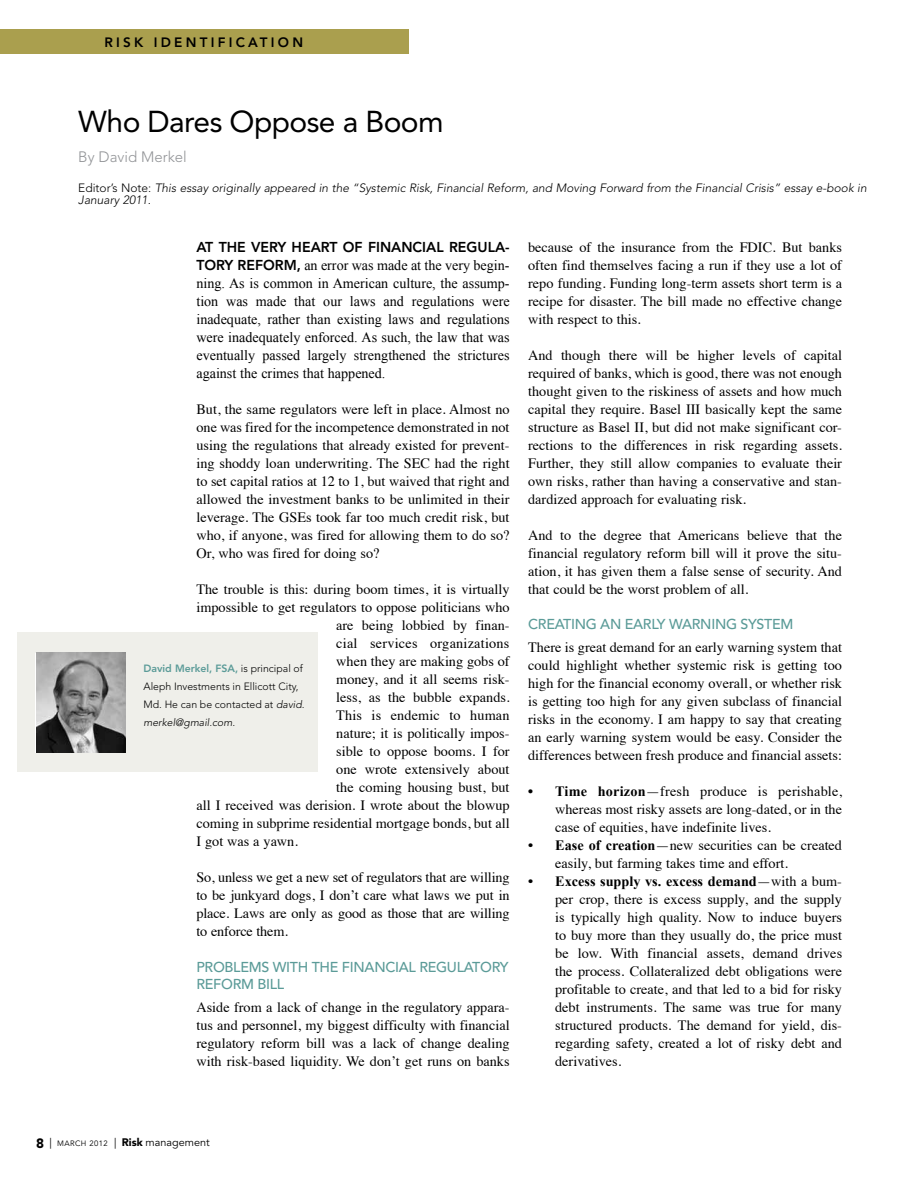
<style>
.page{position:relative;width:918px;height:1188px;background:#fff}
.page>*{position:absolute;margin:0;border:0;box-sizing:border-box;transform-origin:0 0}
.t1{font:30px "Avenir";letter-spacing:-.02em;color:#000}
.t2{font:300 15px "Avenir";color:#939598}
.t3{font:14.25px/18px "Times";color:#000;text-align:justify}
.t4{font:14.25px/18px "Times New Roman";color:#000;text-align:justify}
.t5{font:500 14.25px/17.2px "Avenir";letter-spacing:-.02em;color:#5b9b98}
.t6{font:700 14.25px "Times New Roman";color:#000}
.t7{font:800 14.25px "Avenir";color:#000}
.t8{font:800 13.5px "Avenir";color:#000}
.t9{font:italic 300 12px/12px "Avenir";color:#000}
.t10{font:10.8px "Avenir";color:#000}
.t11{font:300 10.5px/18px "Avenir";color:#000}
.t12{font:800 10.5px "Avenir";color:#5b9b98}
.s1{font-style:normal}
.s2{font-family:"Avenir";font-weight:800}
.s3{font-family:"Times New Roman";font-weight:700}
.s4{font-family:"Times";font-weight:400}
.s5{font-weight:800;color:#5b9b98}
.s6{font-style:italic}
.s7{font-weight:900;font-size:13.5px}
.s8{font-size:7.8px}
.s9{font-weight:900}
</style>
<div class="page">
<div style="left:17px;top:633px;width:300px;height:139px;background:#efefea"></div>
<img style="left:36px;top:653px;width:90px;height:99px">
<div style="left:0;top:30px;width:408px;height:24px;background:#aa9f4e"></div>
<p class="t8" style="left:104px;top:34px;width:22px">RISK</p>
<p class="t8" style="left:154px;top:34px;width:12px">IDENTIFICATION</p>
<h1 class="t1" style="left:78px;top:104px;width:367px">Who Dares Oppose a Boom</h1>
<p class="t2" style="left:78px;top:148px;width:110px">By David Merkel</p>
<p class="t9" style="left:78px;top:181px;width:790px"><span class="s1">Editor’s Note:</span> This essay originally appeared in the “Systemic Risk, Financial Reform, and Moving Forward from the Financial Crisis” essay e-book in<br>January 2011.</p>
<p class="t7" style="left:196px;top:239px;width:315px">AT TH E VERY H EART OF FINANCIAL REGULA-</p>
<p class="t4" style="left:196px;top:256px;width:315px"><span class="s2">TORY R EFORM ,</span> an error was made at the very begin&shy;ning. As is common in American culture, the assump&shy;tion was made that our laws and regulations were inadequate, rather than existing laws and regulations were inadequately enforced. As such, the law that was eventually passed largely strengthened the strictures against the crimes that happened.</p>
<p class="t3" style="left:196px;top:399px;width:315px">But, the same regulators were left in place. Almost no one was fired for the incompetence demonstrated in not using the regulations that already existed for prevent&shy;ing shoddy loan underwriting. The SEC had the right to set capital ratios at 12 to 1, but waived that right and allowed the investment banks to be unlimited in their leverage. The GSEs took far too much credit risk, but who, if anyone, was fired for allowing them to do so?<br>Or, who was fired for doing so?</p>
<p class="t3" style="left:196px;top:579px;width:315px">The trouble is this: during boom times, it is virtually</p>
<p class="t3" style="left:196px;top:597px;width:315px">impossible to get regulators to oppose politicians who</p>
<p class="t3" style="left:336px;top:615px;width:175px">are being lobbied by finan-</p>
<p class="t3" style="left:336px;top:633px;width:175px">cial services organizations</p>
<p class="t3" style="left:336px;top:651px;width:175px">when they are making gobs of</p>
<p class="t3" style="left:336px;top:669px;width:175px">money, and it all seems risk-</p>
<p class="t3" style="left:336px;top:687px;width:175px">less, as the bubble expands.</p>
<p class="t3" style="left:336px;top:705px;width:175px">This is endemic to human</p>
<p class="t3" style="left:336px;top:723px;width:175px">nature; it is politically impos-</p>
<p class="t3" style="left:336px;top:741px;width:175px">sible to oppose booms. I for</p>
<p class="t3" style="left:336px;top:759px;width:175px">one wrote extensively about</p>
<p class="t3" style="left:336px;top:777px;width:175px">the coming housing bust, but</p>
<p class="t3" style="left:196px;top:795px;width:315px">all I received was derision. I wrote about the blowup</p>
<p class="t3" style="left:196px;top:813px;width:315px">coming in subprime residential mortgage bonds, but all</p>
<p class="t3" style="left:196px;top:831px;width:103px">I got was a yawn.</p>
<p class="t3" style="left:196px;top:867px;width:315px">So, unless we get a new set of regulators that are willing to be junkyard dogs, I don’t care what laws we put in place. Laws are only as good as those that are willing to enforce them.</p>
<p class="t5" style="left:196px;top:958px;width:314px">PROBLEMS WITH THE FINANCIAL REGULATORY<br>REFORM BILL</p>
<p class="t3" style="left:196px;top:997px;width:315px">Aside from a lack of change in the regulatory appara&shy;tus and personnel, my biggest difficulty with financial regulatory reform bill was a lack of change dealing with risk-based liquidity. We don’t get runs on banks</p>
<p class="t3" style="left:528px;top:237px;width:315px">because of the insurance from the FDIC. But banks often find themselves facing a run if they use a lot of repo funding. Funding long-term assets short term is a recipe for disaster. The bill made no effective change with respect to this.</p>
<p class="t3" style="left:528px;top:345px;width:315px">And though there will be higher levels of capital required of banks, which is good, there was not enough thought given to the riskiness of assets and how much capital they require. Basel III basically kept the same structure as Basel II, but did not make significant cor&shy;rections to the differences in risk regarding assets.<br>Further, they still allow companies to evaluate their own risks, rather than having a conservative and stan&shy;dardized approach for evaluating risk.</p>
<p class="t3" style="left:528px;top:525px;width:315px">And to the degree that Americans believe that the financial regulatory reform bill will it prove the situ&shy;ation, it has given them a false sense of security. And that could be the worst problem of all.</p>
<p class="t5" style="left:528px;top:616px;width:267px">CREATING AN EARLY WARNING SYSTEM</p>
<p class="t3" style="left:528px;top:637px;width:315px">There is great demand for an early warning system that could highlight whether systemic risk is getting too high for the financial economy overall, or whether risk is getting too high for any given subclass of financial risks in the economy. I am happy to say that creating an early warning system would be easy. Consider the differences between fresh produce and financial assets:</p>
<p class="t3" style="left:555px;top:781px;width:289px;text-indent:-27px">• <span class="s3">Time horizon</span>—fresh produce is perishable, whereas most risky assets are long-dated, or in the case of equities, have indefinite lives.</p>
<p class="t3" style="left:555px;top:835px;width:288px;text-indent:-27px"><span class="s3">• Ease of creation</span>—new securities can be created easily, but farming takes time and effort.</p>
<p class="t6" style="left:528px;top:872px;width:315px">• Excess supply vs. excess demand<span class="s4">—with a bum-</span></p>
<p class="t3" style="left:555px;top:889px;width:289px">per crop, there is excess supply, and the supply is typically high quality. Now to induce buyers to buy more than they usually do, the price must be low. With financial assets, demand drives the process. Collateralized debt obligations were profitable to create, and that led to a bid for risky debt instruments. The same was true for many structured products. The demand for yield, dis&shy;regarding safety, created a lot of risky debt and derivatives.</p>
<p class="t11" style="left:144px;top:660px;width:163px;text-indent:92px"><span class="s5">,</span> is principal of<br>Aleph Investments in Ellicott City,<br>Md. He can be contacted at <span class="s6">david. merkel@gmail.com.</span></p>
<p class="t12" style="left:144px;top:663px;width:80px">DAVID MERKEL, FSA</p>
<p class="t10" style="left:36px;top:1136px;width:175px"><span class="s7">8</span> | <span class="s8">MARCH 2012</span> | <span class="s9">Risk</span> management</p>
</div>
